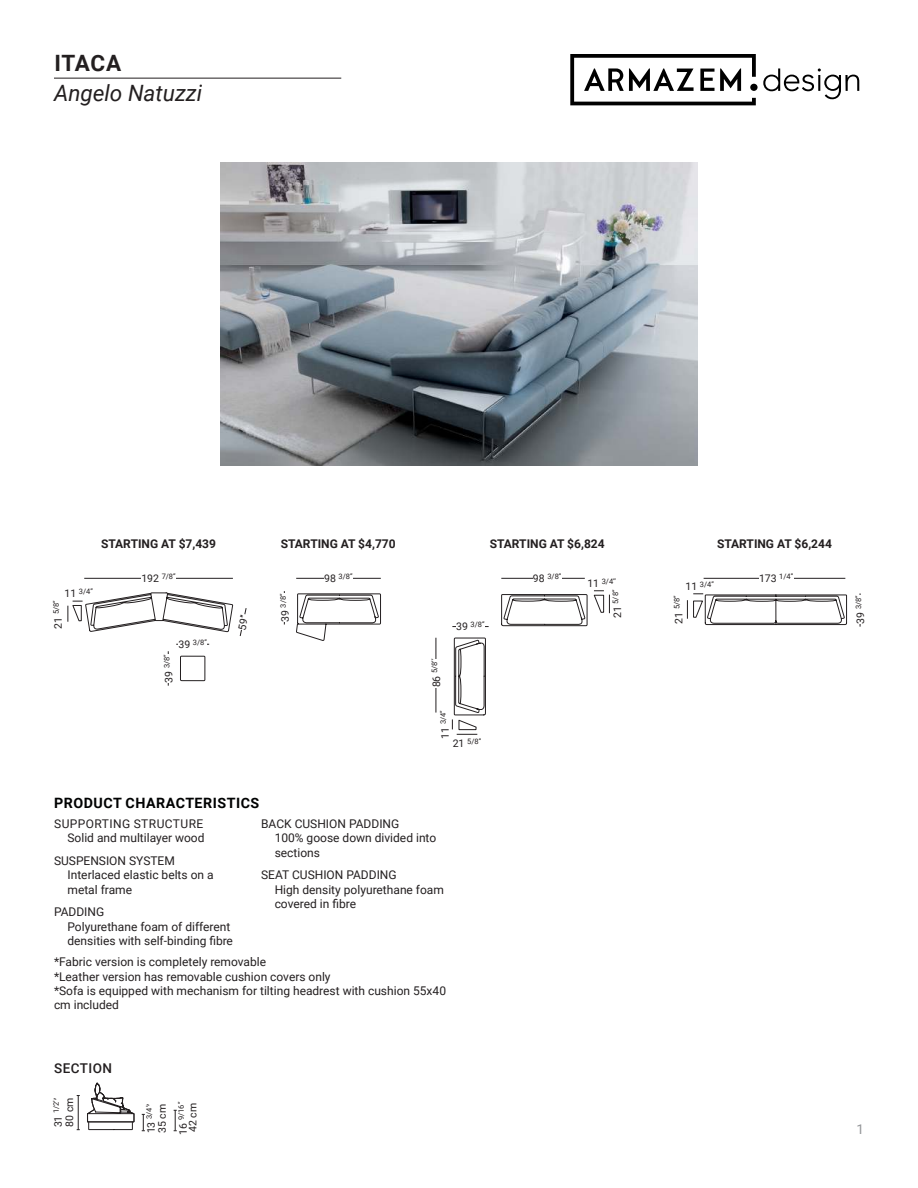
<style>
.page{position:relative;width:918px;height:1188px;background:#fff}
.page>*{position:absolute;margin:0;border:0;box-sizing:border-box;transform-origin:0 0}
.t1{font:italic 22.5px "Roboto";color:#231f20}
.t2{font:700 22.5px "Roboto";letter-spacing:.025em;color:#231f20}
.t3{font:700 14.25px "Roboto";letter-spacing:.035em;color:#010202}
.t4{font:500 13.5px "Roboto";letter-spacing:.03em;color:#231f20}
.t5{font:13.5px "Roboto";color:#939598}
.t6{font:12px/14.4px "Roboto";color:#231f20}
.t7{font:700 12px "Roboto";color:#231f20}
.t8{font:10.5px "Roboto";color:#231f20}
.t9{font:7.5px "Roboto";color:#231f20}
.s1{font-size:10.5px}
</style>
<div class="page">
<svg style="left:570px;top:54px;width:186px;height:51px"></svg>
<div style="left:750px;top:84px;width:8px;height:7px;background:#000;border-radius:50%"></div>
<svg style="left:763px;top:68px;width:96px;height:32px"></svg>
<hr style="left:54px;top:78px;width:287px;height:1px;background:#231f20">
<svg style="left:180px;top:656px;width:26px;height:25px"></svg>
<svg style="left:296px;top:593px;width:85px;height:48px"></svg>
<hr style="left:84px;top:578px;width:149px;height:1px;background:#231f20">
<div style="left:141px;top:574px;width:35px;height:8px;background:#fff"></div>
<hr style="left:176px;top:644px;width:33px;height:1px;background:#231f20">
<hr style="left:168px;top:651px;width:1px;height:35px;background:#231f20">
<hr style="left:284px;top:591px;width:1px;height:34px;background:#231f20">
<hr style="left:296px;top:578px;width:85px;height:1px;background:#231f20">
<hr style="left:501px;top:578px;width:84px;height:1px;background:#231f20">
<hr style="left:704px;top:578px;width:141px;height:1px;background:#231f20">
<div style="left:165px;top:654px;width:8px;height:29px;background:#fff"></div>
<div style="left:178px;top:640px;width:29px;height:8px;background:#fff"></div>
<hr style="left:452px;top:626px;width:37px;height:1px;background:#231f20">
<hr style="left:436px;top:638px;width:1px;height:75px;background:#231f20">
<hr style="left:860px;top:593px;width:1px;height:34px;background:#231f20">
<svg style="left:452px;top:637px;width:34px;height:98px"></svg>
<svg style="left:501px;top:590px;width:109px;height:36px"></svg>
<svg style="left:687px;top:593px;width:160px;height:32px"></svg>
<svg style="left:68px;top:592px;width:179px;height:44px"></svg>
<div style="left:324px;top:574px;width:29px;height:8px;background:#fff"></div>
<div style="left:533px;top:574px;width:28px;height:8px;background:#fff"></div>
<div style="left:281px;top:594px;width:8px;height:28px;background:#fff"></div>
<div style="left:456px;top:623px;width:29px;height:7px;background:#fff"></div>
<div style="left:432px;top:659px;width:8px;height:28px;background:#fff"></div>
<div style="left:856px;top:595px;width:8px;height:29px;background:#fff"></div>
<div style="left:759px;top:574px;width:34px;height:8px;background:#fff"></div>
<img style="left:221px;top:162px;width:476px;height:304px">
<svg style="left:87px;top:1082px;width:48px;height:48px"></svg>
<hr style="left:78px;top:1096px;width:1px;height:34px;background:#231f20">
<svg style="left:142px;top:1114px;width:3px;height:17px"></svg>
<svg style="left:174px;top:1110px;width:3px;height:21px"></svg>
<h1 class="t2" style="left:54px;top:52px;width:68px">ITACA</h1>
<h1 class="t1" style="left:54px;top:84px;width:150px">Angelo Natuzzi</h1>
<p class="t7" style="left:101px;top:538px;width:116px">STARTING AT $7,439</p>
<p class="t7" style="left:281px;top:538px;width:116px">STARTING AT $4,770</p>
<p class="t7" style="left:490px;top:538px;width:116px">STARTING AT $6,824</p>
<p class="t7" style="left:717px;top:538px;width:116px">STARTING AT $6,244</p>
<p class="t9" style="left:64px;top:587px;width:30px"><span class="s1">11</span> 3/4’’</p>
<p class="t9" style="left:53px;top:629px;width:30px;rotate:-90deg"><span class="s1">21</span> 5/8’’</p>
<p class="t9" style="left:141px;top:573px;width:36px"><span class="s1">192</span> 7/8’’</p>
<p class="t9" style="left:178px;top:639px;width:30px"><span class="s1">39</span> 3/8’’</p>
<p class="t9" style="left:163px;top:683px;width:30px;rotate:-90deg"><span class="s1">39</span> 3/8’’</p>
<p class="t8" style="left:237px;top:629px;width:17px;rotate:-78deg">59’’</p>
<p class="t9" style="left:279px;top:622px;width:30px;rotate:-90deg"><span class="s1">39</span> 3/8’’</p>
<p class="t9" style="left:324px;top:573px;width:30px"><span class="s1">98</span> 3/8’’</p>
<p class="t9" style="left:533px;top:573px;width:30px"><span class="s1">98</span> 3/8’’</p>
<p class="t9" style="left:456px;top:621px;width:30px"><span class="s1">39</span> 3/8’’</p>
<p class="t9" style="left:431px;top:687px;width:30px;rotate:-90deg"><span class="s1">86</span> 5/8’’</p>
<p class="t9" style="left:440px;top:739px;width:30px;rotate:-90deg"><span class="s1">11</span> 3/4’’</p>
<p class="t9" style="left:453px;top:737px;width:30px"><span class="s1">21</span> 5/8’’</p>
<p class="t9" style="left:759px;top:573px;width:36px"><span class="s1">173</span> 1/4’’</p>
<p class="t9" style="left:587px;top:578px;width:30px"><span class="s1">11</span> 3/4’’</p>
<p class="t9" style="left:686px;top:581px;width:30px"><span class="s1">11</span> 3/4’’</p>
<p class="t9" style="left:612px;top:618px;width:30px;rotate:-90deg"><span class="s1">21</span> 5/8’’</p>
<p class="t9" style="left:673px;top:624px;width:30px;rotate:-90deg"><span class="s1">21</span> 5/8’’</p>
<p class="t9" style="left:855px;top:624px;width:30px;rotate:-90deg"><span class="s1">39</span> 3/8’’</p>
<p class="t3" style="left:54px;top:796px;width:207px">PRODUCT CHARACTERISTICS</p>
<p class="t6" style="left:54px;top:817px;width:152px;text-align:right">SUPPORTING STRUCTURE<br>Solid and multilayer wood</p>
<p class="t6" style="left:68px;top:854px;width:148px;text-indent:-14px">SUSPENSION SYSTEM<br>Interlaced elastic belts on a metal frame</p>
<p class="t6" style="left:68px;top:905px;width:167px;text-indent:-14px">PADDING<br>Polyurethane foam of different densities with self-binding fibre</p>
<p class="t6" style="left:275px;top:817px;width:163px;text-indent:-14px">BACK CUSHION PADDING<br>100% goose down divided into sections</p>
<p class="t6" style="left:275px;top:868px;width:171px;text-indent:-14px">SEAT CUSHION PADDING<br>High density polyurethane foam covered in fibre</p>
<p class="t6" style="left:54px;top:955px;width:394px">*Fabric version is completely removable<br>*Leather version has removable cushion covers only<br>*Sofa is equipped with mechanism for tilting headrest with cushion 55x40 cm included</p>
<p class="t4" style="left:54px;top:1061px;width:59px">SECTION</p>
<p class="t9" style="left:53px;top:1127px;width:31px;rotate:-90deg"><span class="s1">31</span> 1/2’<span class="s1">’</span></p>
<p class="t8" style="left:65px;top:1127px;width:31px;rotate:-90deg">80 cm</p>
<p class="t9" style="left:146px;top:1133px;width:31px;rotate:-90deg"><span class="s1">13</span> 3/4’<span class="s1">’</span></p>
<p class="t8" style="left:157px;top:1133px;width:31px;rotate:-90deg">35 cm</p>
<p class="t9" style="left:177px;top:1135px;width:34px;rotate:-90deg"><span class="s1">16</span> 9/16’’</p>
<p class="t8" style="left:188px;top:1132px;width:31px;rotate:-90deg">42 cm</p>
<p class="t5" style="left:856px;top:1123px;width:9px">1</p>
</div>
